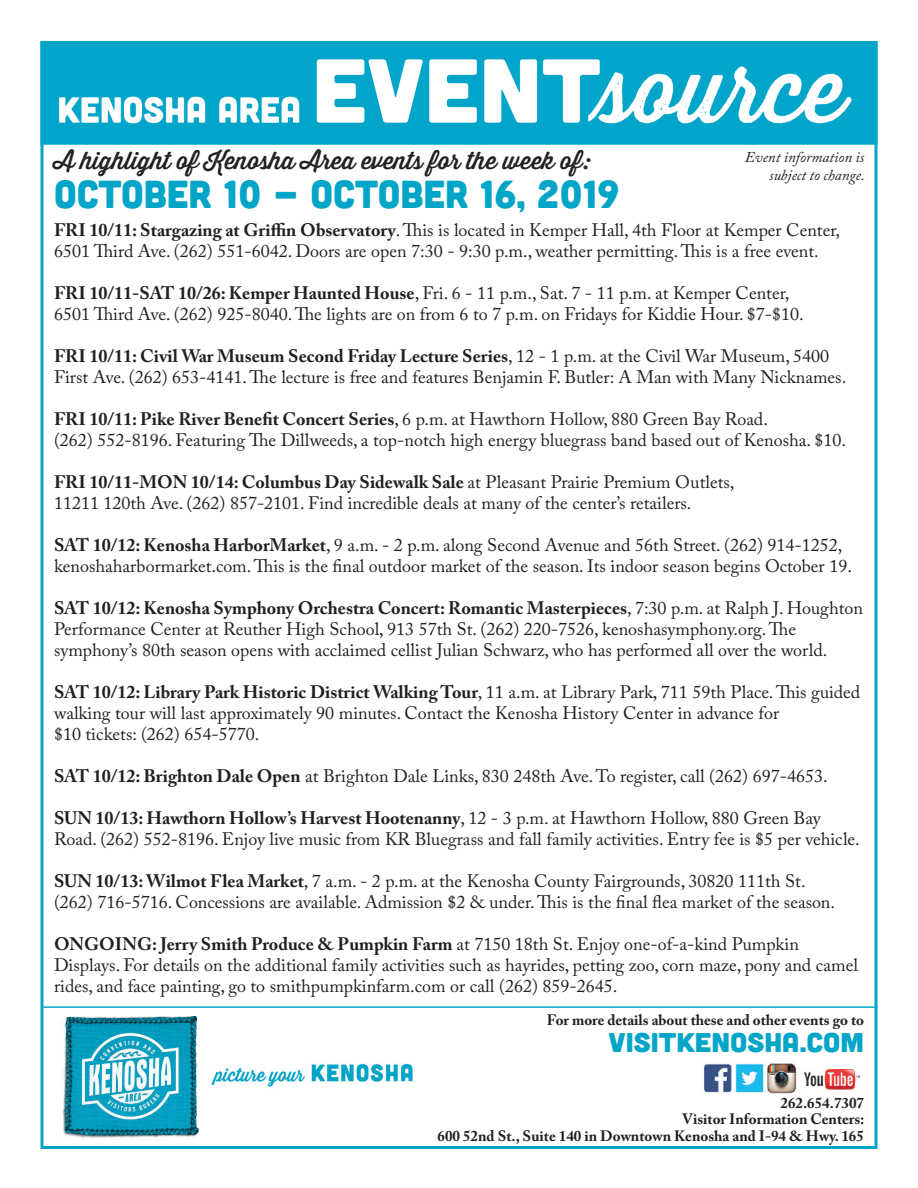
<style>
.page{position:relative;width:918px;height:1188px;background:#fff}
.page>*{position:absolute;margin:0;border:0;box-sizing:border-box;transform-origin:0 0}
.t1{font:39px "Cubano";color:#00a5c8}
.t2{font:27px "Cubano";color:#00a5c8;scale:1.1 1}
.t3{font:24px "Thirsty Rough Reg";color:#231f20}
.t4{font:18px/21px "Adobe Caslon Pro";color:#231f20}
.t5{font:700 18px "Adobe Caslon Pro";color:#231f20}
.t6{font:700 15px "Adobe Caslon Pro";color:#231f20}
.t7{font:italic 15px "Adobe Caslon Pro";color:#231f20}
.s1{font-weight:700}
.s2{font-weight:400}
</style>
<div class="page">
<hr style="left:44px;top:1006px;width:834px;height:2px;background:#00a5c8">
<img style="left:704px;top:1061px;width:157px;height:33px">
<img style="left:43px;top:45px;width:832px;height:97px">
<div style="left:40px;top:42px;width:838px;height:103px;border:2px solid #00a5c8"></div>
<img style="left:62px;top:1016px;width:137px;height:122px">
<img style="left:211px;top:1063px;width:202px;height:24px">
<p class="t3" style="left:54px;top:143px;width:538px">A highlight of Kenosha Area events for the week of:</p>
<p class="t1" style="left:54px;top:169px;width:567px">OCTOBER 10 - OCTOBER 16, 2019</p>
<p class="t4" style="left:54px;top:219px;width:788px"><span class="s1">FRI 10/11: Stargazing at Griffin Observatory</span>. This is located in Kemper Hall, 4th Floor at Kemper Center,<br>6501 Third Ave. (262) 551-6042. Doors are open 7:30 - 9:30 p.m., weather permitting. This is a free event.</p>
<p class="t4" style="left:54px;top:282px;width:737px"><span class="s1">FRI 10/11-SAT 10/26: Kemper Haunted House</span>, Fri. 6 - 11 p.m., Sat. 7 - 11 p.m. at Kemper Center,</p>
<p class="t4" style="left:54px;top:303px;width:751px">6501 Third Ave. (262) 925-8040. The lights are on from 6 to 7 p.m. on Fridays for Kiddie Hour. $7-$10.</p>
<p class="t4" style="left:54px;top:345px;width:794px"><span class="s1">FRI 10/11: Civil War Museum Second Friday Lecture Series</span>, 12 - 1 p.m. at the Civil War Museum, 5400<br>First Ave. (262) 653-4141. The lecture is free and features Benjamin F. Butler: A Man with Many Nicknames.</p>
<p class="t4" style="left:54px;top:408px;width:715px"><span class="s1">FRI 10/11: Pike River Benefit Concert Series</span>, 6 p.m. at Hawthorn Hollow, 880 Green Bay Road.</p>
<p class="t4" style="left:54px;top:429px;width:794px">(262) 552-8196. Featuring The Dillweeds, a top-notch high energy bluegrass band based out of Kenosha. $10.</p>
<p class="t5" style="left:54px;top:471px;width:682px">FRI 10/11-MON 10/14: Columbus Day Sidewalk Sale <span class="s2">at Pleasant Prairie Premium Outlets,</span></p>
<p class="t4" style="left:54px;top:492px;width:639px">11211 120th Ave. (262) 857-2101. Find incredible deals at many of the center’s retailers.</p>
<p class="t4" style="left:54px;top:534px;width:799px"><span class="s1">SAT 10/12: Kenosha HarborMarket</span>, 9 a.m. - 2 p.m. along Second Avenue and 56th Street. (262) 914-1252, kenoshaharbormarket.com. This is the final outdoor market of the season. Its indoor season begins October 19.</p>
<p class="t4" style="left:54px;top:597px;width:810px"><span class="s1">SAT 10/12: Kenosha Symphony Orchestra Concert: Romantic Masterpieces</span>, 7:30 p.m. at Ralph J. Houghton<br>Performance Center at Reuther High School, 913 57th St. (262) 220-7526, kenoshasymphony.org. The</p>
<p class="t4" style="left:54px;top:639px;width:775px">symphony’s 80th season opens with acclaimed cellist Julian Schwarz, who has performed all over the world.</p>
<p class="t4" style="left:54px;top:681px;width:808px"><span class="s1">SAT 10/12: Library Park Historic District Walking Tour</span>, 11 a.m. at Library Park, 711 59th Place. This guided walking tour will last approximately 90 minutes. Contact the Kenosha History Center in advance for</p>
<p class="t4" style="left:54px;top:723px;width:207px">$10 tickets: (262) 654-5770.</p>
<p class="t4" style="left:54px;top:765px;width:775px"><span class="s1">SAT 10/12: Brighton Dale Open</span> at Brighton Dale Links, 830 248th Ave. To register, call (262) 697-4653.</p>
<p class="t4" style="left:54px;top:807px;width:807px"><span class="s1">SUN 10/13: Hawthorn Hollow’s Harvest Hootenanny</span>, 12 - 3 p.m. at Hawthorn Hollow, 880 Green Bay<br>Road. (262) 552-8196. Enjoy live music from KR Bluegrass and fall family activities. Entry fee is $5 per vehicle.</p>
<p class="t4" style="left:54px;top:870px;width:753px"><span class="s1">SUN 10/13: Wilmot Flea Market</span>, 7 a.m. - 2 p.m. at the Kenosha County Fairgrounds, 30820 111th St.</p>
<p class="t4" style="left:54px;top:891px;width:783px">(262) 716-5716. Concessions are available. Admission $2 &amp; under. This is the final flea market of the season.</p>
<p class="t4" style="left:54px;top:933px;width:746px"><span class="s1">ONGOING: Jerry Smith Produce &amp; Pumpkin Farm</span> at 7150 18th St. Enjoy one-of-a-kind Pumpkin</p>
<p class="t4" style="left:54px;top:954px;width:805px">Displays. For details on the additional family activities such as hayrides, petting zoo, corn maze, pony and camel rides, and face painting, go to smithpumpkinfarm.com or call (262) 859-2645.</p>
<p class="t6" style="left:547px;top:1011px;width:319px">For more details about these and other events go to</p>
<p class="t2" style="left:609px;top:1025px;width:234px">VISITKENOSHA.COM</p>
<p class="t7" style="left:745px;top:148px;width:121px">Event information is</p>
<p class="t7" style="left:769px;top:166px;width:97px">subject to change.</p>
<p class="t6" style="left:781px;top:1094px;width:85px">262.654.7307</p>
<p class="t6" style="left:682px;top:1110px;width:183px">Visitor Information Centers:</p>
<p class="t6" style="left:438px;top:1127px;width:428px">600 52nd St., Suite 140 in Downtown Kenosha and I-94 &amp; Hwy. 165</p>
</div>
